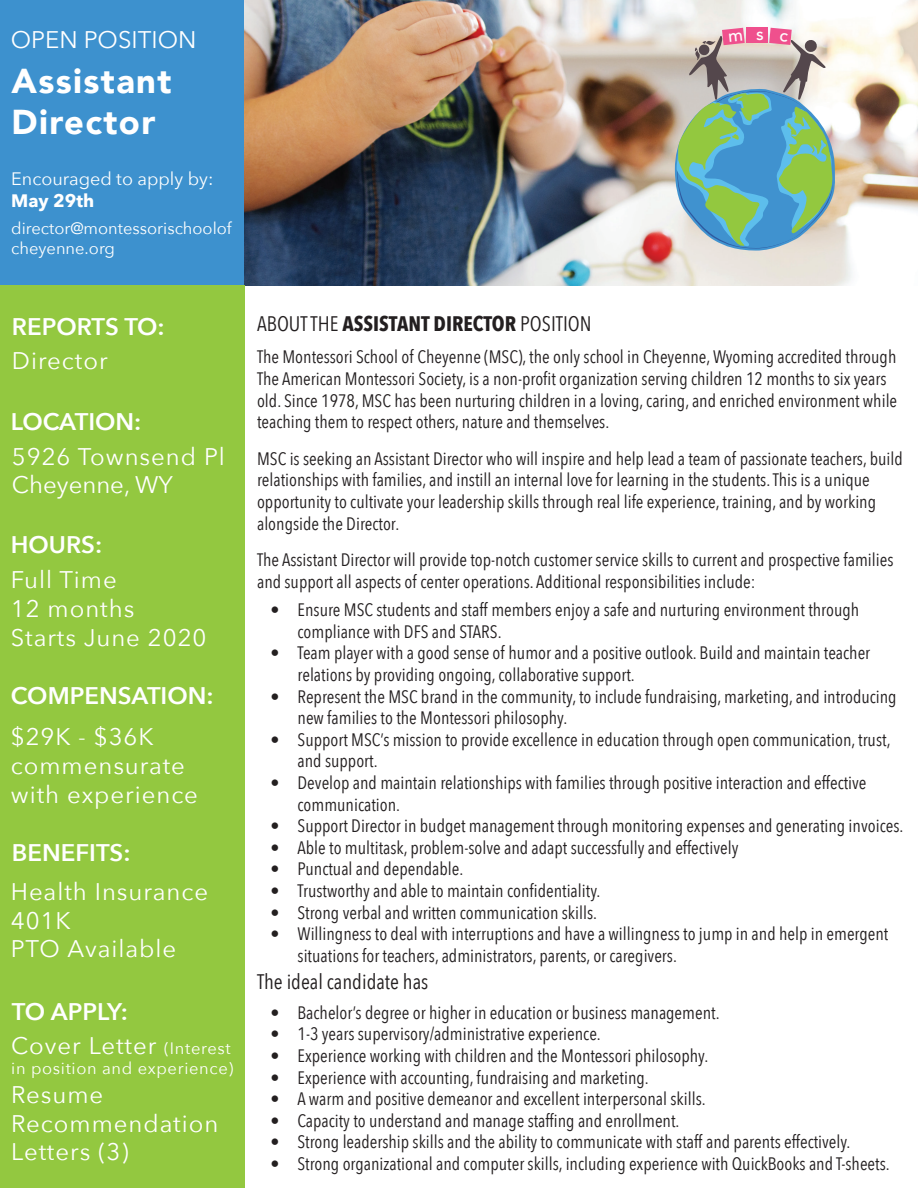
<style>
.page{position:relative;width:918px;height:1188px;background:#fff}
.page>*{position:absolute;margin:0;border:0;box-sizing:border-box;transform-origin:0 0}
.t1{font:900 34.5px/41.4px "Avenir";letter-spacing:.04em;color:#fff}
.t2{font:24px/28.8px "Avenir Next";letter-spacing:.04em;color:#fff}
.t3{font:600 24px "Avenir Next";color:#fff}
.t4{font:24px "Avenir Next";color:#fff}
.t5{font:700 21px "Avenir Next Condensed";color:#231f20}
.t6{font:21px "Avenir Next Condensed";color:#231f20}
.t7{font:18px/21.6px "Avenir Next Condensed";color:#231f20}
.t8{font:18px "Avenir Next";color:#fff}
.t9{font:700 18px "Avenir Next";color:#fff}
.t10{font:500 17.4px "Avenir";color:#fff}
.t11{font:16.5px/19.8px "Avenir Next";color:#fff}
.t12{font:16.5px "Avenir Next";letter-spacing:.04em;color:#fff}
.s1{font-size:16.5px}
.s2{font-weight:400}
</style>
<div class="page">
<div style="left:0;top:0;width:245px;height:285px;background:#3d91ce"></div>
<img style="left:245px;top:0;width:673px;height:285px">
<div style="left:1px;top:285px;width:244px;height:902px;background:#93c840"></div>
<svg style="left:675px;top:28px;width:160px;height:223px;background:#92b3a9"></svg>
<h2 class="t4" style="left:11px;top:19px;width:187px">OPEN POSITION</h2>
<p class="t10" style="left:756px;top:19px;width:9px">s</p>
<h1 class="t1" style="left:12px;top:59px;width:161px">Assistant<br>Director</h1>
<p class="t8" style="left:11px;top:164px;width:204px">Encouraged to apply by:</p>
<p class="t9" style="left:11px;top:185px;width:85px">May 29th</p>
<p class="t11" style="left:11px;top:218px;width:222px">director@montessorischoolof cheyenne.org</p>
<h2 class="t3" style="left:12px;top:306px;width:154px">REPORTS TO:</h2>
<h2 class="t2" style="left:12px;top:345px;width:97px">Director</h2>
<h2 class="t3" style="left:11px;top:401px;width:132px">LOCATION:</h2>
<h2 class="t2" style="left:12px;top:441px;width:214px">5926 Townsend Pl<br>Cheyenne, WY</h2>
<h2 class="t3" style="left:11px;top:525px;width:93px">HOURS:</h2>
<h2 class="t2" style="left:11px;top:564px;width:197px">Full Time<br>12 months<br>Starts June 2020</h2>
<h2 class="t3" style="left:11px;top:675px;width:204px">COMPENSATION:</h2>
<h2 class="t2" style="left:11px;top:722px;width:189px">$29K - $36K commensurate with experience</h2>
<h2 class="t3" style="left:12px;top:832px;width:120px">BENEFITS:</h2>
<h2 class="t2" style="left:11px;top:876px;width:199px">Health Insurance<br>401K<br>PTO Available</h2>
<h2 class="t3" style="left:12px;top:991px;width:117px">TO APPLY:</h2>
<h2 class="t2" style="left:11px;top:1030px;width:221px">Cover Letter <span class="s1">(Interest</span></h2>
<p class="t12" style="left:11px;top:1054px;width:224px">in position and experience)</p>
<h2 class="t2" style="left:11px;top:1079px;width:209px">Resume<br>Recommendation<br>Letters (3)</h2>
<p class="t5" style="left:257px;top:311px;width:336px"><span class="s2">ABOUT THE</span> ASSISTANT DIRECTOR <span class="s2">POSITION</span></p>
<p class="t7" style="left:257px;top:345px;width:642px">The Montessori School of Cheyenne (MSC), the only school in Cheyenne, Wyoming accredited through The American Montessori Society, is a non-profit organization serving children 12 months to six years old. Since 1978, MSC has been nurturing children in a loving, caring, and enriched environment while teaching them to respect others, nature and themselves.</p>
<p class="t7" style="left:257px;top:447px;width:647px">MSC is seeking an Assistant Director who will inspire and help lead a team of passionate teachers, build relationships with families, and instill an internal love for learning in the students. This is a unique opportunity to cultivate your leadership skills through real life experience, training, and by working alongside the Director.</p>
<p class="t7" style="left:257px;top:548px;width:638px">The Assistant Director will provide top-notch customer service skills to current and prospective families and support all aspects of center operations. Additional responsibilities include:</p>
<p class="t7" style="left:298px;top:598px;width:563px;text-indent:-27px">• Ensure MSC students and staff members enjoy a safe and nurturing environment through compliance with DFS and STARS.</p>
<p class="t7" style="left:298px;top:642px;width:574px;text-indent:-27px">• Team player with a good sense of humor and a positive outlook. Build and maintain teacher relations by providing ongoing, collaborative support.</p>
<p class="t7" style="left:298px;top:685px;width:601px;text-indent:-27px">• Represent the MSC brand in the community, to include fundraising, marketing, and introducing new families to the Montessori philosophy.</p>
<p class="t7" style="left:298px;top:728px;width:595px;text-indent:-27px">• Support MSC’s mission to provide excellence in education through open communication, trust, and support.</p>
<p class="t7" style="left:298px;top:771px;width:570px;text-indent:-27px">• Develop and maintain relationships with families through positive interaction and effective communication.</p>
<p class="t7" style="left:271px;top:814px;width:634px">• Support Director in budget management through monitoring expenses and generating invoices.</p>
<p class="t7" style="left:271px;top:836px;width:469px">• Able to multitask, problem-solve and adapt successfully and effectively</p>
<p class="t7" style="left:271px;top:858px;width:194px">• Punctual and dependable.</p>
<p class="t7" style="left:271px;top:879px;width:331px">• Trustworthy and able to maintain confidentiality.</p>
<p class="t7" style="left:271px;top:901px;width:328px">• Strong verbal and written communication skills.</p>
<p class="t7" style="left:298px;top:922px;width:592px;text-indent:-27px">• Willingness to deal with interruptions and have a willingness to jump in and help in emergent situations for teachers, administrators, parents, or caregivers.</p>
<p class="t6" style="left:257px;top:964px;width:173px">The ideal candidate has</p>
<p class="t7" style="left:271px;top:1001px;width:451px">• Bachelor’s degree or higher in education or business management.</p>
<p class="t7" style="left:271px;top:1023px;width:332px">• 1-3 years supervisory/administrative experience.</p>
<p class="t7" style="left:271px;top:1044px;width:439px">• Experience working with children and the Montessori philosophy.</p>
<p class="t7" style="left:271px;top:1066px;width:380px">• Experience with accounting, fundraising and marketing.</p>
<p class="t7" style="left:271px;top:1087px;width:437px">• A warm and positive demeanor and excellent interpersonal skills.</p>
<p class="t7" style="left:271px;top:1109px;width:410px">• Capacity to understand and manage staffing and enrollment.</p>
<p class="t7" style="left:271px;top:1131px;width:581px">• Strong leadership skills and the ability to communicate with staff and parents effectively.</p>
<p class="t7" style="left:271px;top:1152px;width:621px">• Strong organizational and computer skills, including experience with QuickBooks and T-sheets.</p>
</div>
